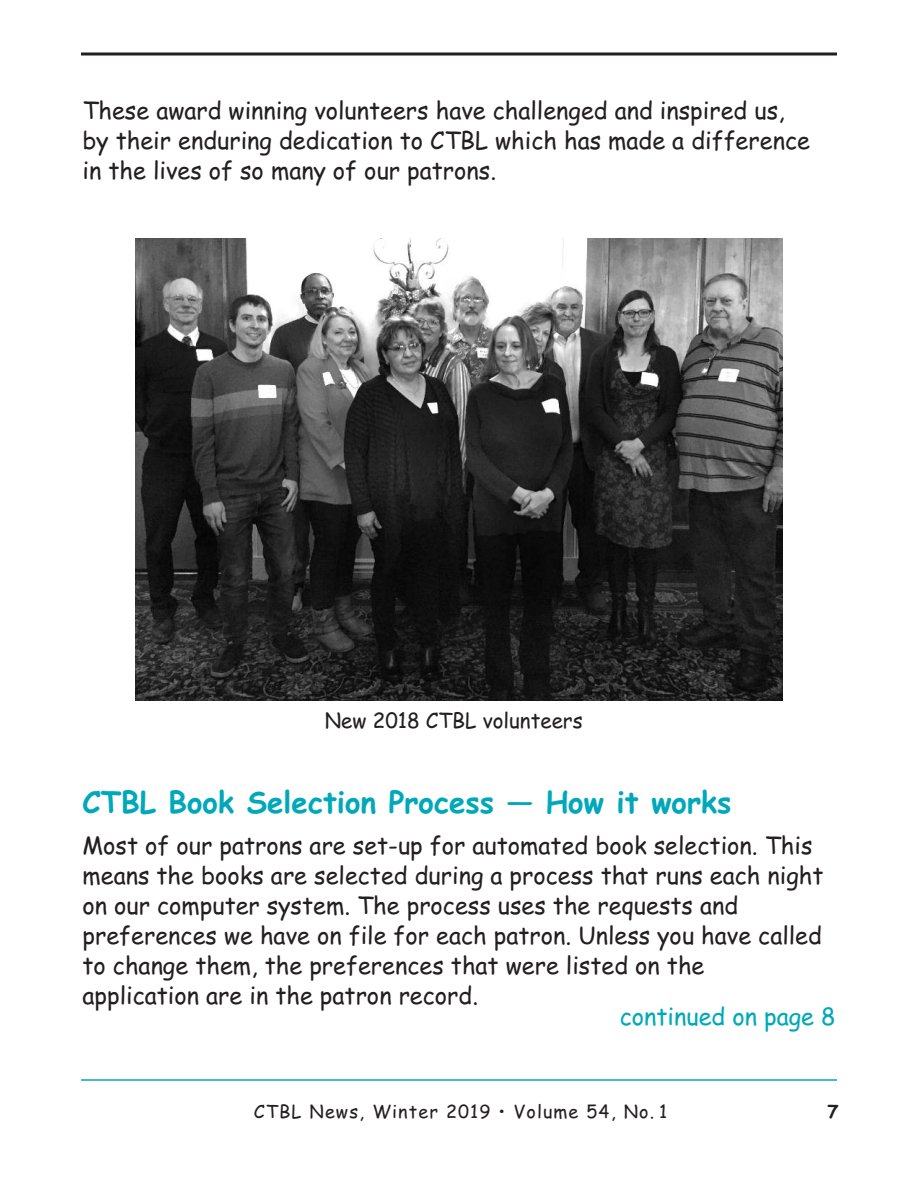
<style>
.page{position:relative;width:918px;height:1188px;background:#fff}
.page>*{position:absolute;margin:0;border:0;box-sizing:border-box;transform-origin:0 0}
.t1{font:700 30px "Comic Sans MS";color:#00a8b9}
.t2{font:24px/30px "Comic Sans MS";color:#231f20}
.t3{font:24px "Comic Sans MS";color:#00a8b9}
.t4{font:21px "Comic Sans MS";color:#231f20}
.t5{font:18px "Comic Sans MS";letter-spacing:.06em;color:#231f20}
.t6{font:700 18px "Comic Sans MS";color:#231f20}
</style>
<div class="page">
<hr style="left:81px;top:1079px;width:756px;height:2px;background:#00a8b9">
<svg style="left:81px;top:52px;width:756px;height:4px;background:#595657"></svg>
<img style="left:135px;top:238px;width:648px;height:463px">
<p class="t2" style="left:83px;top:96px;width:729px">These award winning volunteers have challenged and inspired us, by their enduring dedication to CTBL which has made a difference in the lives of so many of our patrons.</p>
<p class="t4" style="left:325px;top:708px;width:259px">New 2018 CTBL volunteers</p>
<p class="t1" style="left:83px;top:785px;width:650px">CTBL Book Selection Process — How it works</p>
<p class="t2" style="left:82px;top:830px;width:743px">Most of our patrons are set-up for automated book selection. This means the books are selected during a process that runs each night on our computer system. The process uses the requests and preferences we have on file for each patron. Unless you have called to change them, the preferences that were listed on the application are in the patron record.</p>
<p class="t3" style="left:620px;top:1003px;width:217px">continued on page 8</p>
<p class="t5" style="left:254px;top:1102px;width:415px">CTBL News, Winter 2019 • Volume 54, No. 1</p>
<p class="t6" style="left:828px;top:1102px;width:12px">7</p>
</div>
